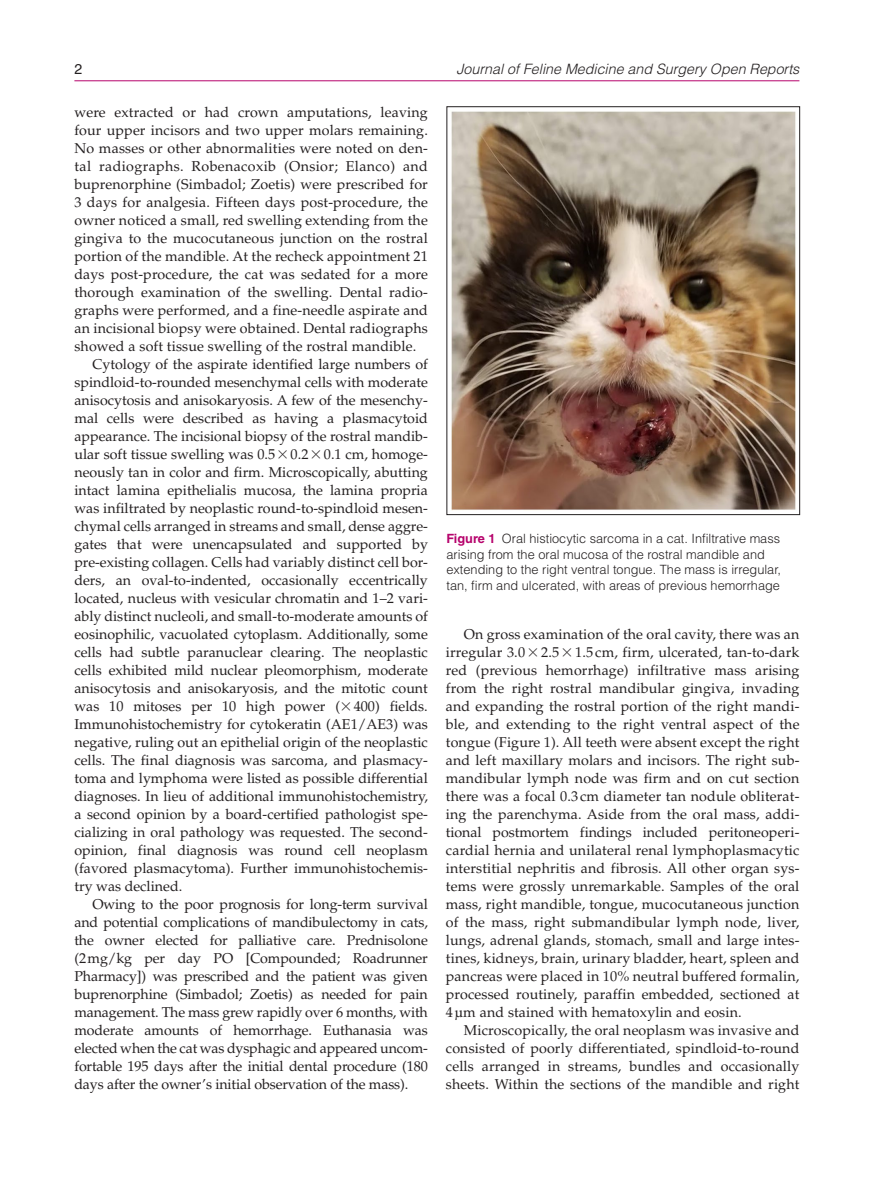
<style>
.page{position:relative;width:893px;height:1191px;background:#fff}
.page>*{position:absolute;margin:0;border:0;box-sizing:border-box;transform-origin:0 0}
.t1{font:14.25px/18px "Palatino LT Std";color:#231f20;text-align:justify}
.t2{font:italic 300 14.25px "Helvetica LT Std";color:#231f20}
.t3{font:14.25px "Palatino LT Std";letter-spacing:.025em;color:#231f20}
.t4{font:14.25px "Helvetica LT Std";color:#231f20}
.t5{font:300 12.75px/15.8px "Helvetica LT Std";color:#231f20}
.s1{font-weight:700;color:#b6036c}
</style>
<div class="page">
<hr style="left:74px;top:80px;width:725px;height:1px;background:#b6036c">
<img style="left:451px;top:111px;width:345px;height:399px">
<div style="left:446px;top:106px;width:354px;height:409px;border:1px solid #231f20"></div>
<p class="t4" style="left:74px;top:61px;width:9px">2</p>
<p class="t2" style="left:456px;top:60px;width:344px">Journal of Feline Medicine and Surgery Open Reports</p>
<p class="t1" style="left:74px;top:103px;width:355px">were extracted or had crown amputations, leaving</p>
<p class="t1" style="left:74px;top:121px;width:355px">four upper incisors and two upper molars remaining.</p>
<p class="t1" style="left:74px;top:139px;width:354px">No masses or other abnormalities were noted on den-</p>
<p class="t3" style="left:74px;top:157px;width:355px">tal radiographs. Robenacoxib (Onsior; Elanco) and</p>
<p class="t1" style="left:74px;top:175px;width:355px">buprenorphine (Simbadol; Zoetis) were prescribed for</p>
<p class="t1" style="left:74px;top:193px;width:355px">3 days for analgesia. Fifteen days post-procedure, the</p>
<p class="t1" style="left:74px;top:211px;width:355px">owner noticed a small, red swelling extending from the</p>
<p class="t1" style="left:74px;top:229px;width:355px">gingiva to the mucocutaneous junction on the rostral</p>
<p class="t1" style="left:74px;top:247px;width:355px">portion of the mandible. At the recheck appointment 21</p>
<p class="t1" style="left:74px;top:265px;width:355px">days post-procedure, the cat was sedated for a more</p>
<p class="t1" style="left:74px;top:283px;width:355px">thorough examination of the swelling. Dental radio-</p>
<p class="t1" style="left:74px;top:301px;width:355px">graphs were performed, and a fine-needle aspirate and</p>
<p class="t1" style="left:74px;top:319px;width:355px">an incisional biopsy were obtained. Dental radiographs</p>
<p class="t1" style="left:74px;top:337px;width:343px">showed a soft tissue swelling of the rostral mandible.</p>
<p class="t1" style="left:92px;top:355px;width:337px">Cytology of the aspirate identified large numbers of</p>
<p class="t1" style="left:74px;top:373px;width:355px">spindloid-to-rounded mesenchymal cells with moderate</p>
<p class="t1" style="left:74px;top:391px;width:355px">anisocytosis and anisokaryosis. A few of the mesenchy-</p>
<p class="t1" style="left:74px;top:409px;width:355px">mal cells were described as having a plasmacytoid</p>
<p class="t1" style="left:74px;top:427px;width:355px">appearance. The incisional biopsy of the rostral mandib-</p>
<p class="t1" style="left:74px;top:445px;width:355px">ular soft tissue swelling was 0.5 0.2 0.1 cm, homoge-</p>
<p class="t1" style="left:74px;top:463px;width:355px">neously tan in color and firm. Microscopically, abutting</p>
<p class="t1" style="left:74px;top:481px;width:355px">intact lamina epithelialis mucosa, the lamina propria</p>
<p class="t1" style="left:74px;top:499px;width:355px">was infiltrated by neoplastic round-to-spindloid mesen-</p>
<p class="t1" style="left:74px;top:517px;width:355px">chymal cells arranged in streams and small, dense aggre-</p>
<p class="t1" style="left:74px;top:535px;width:355px">gates that were unencapsulated and supported by</p>
<p class="t1" style="left:74px;top:553px;width:355px">pre-existing collagen. Cells had variably distinct cell bor-</p>
<p class="t1" style="left:74px;top:571px;width:355px">ders, an oval-to-indented, occasionally eccentrically</p>
<p class="t1" style="left:74px;top:589px;width:355px">located, nucleus with vesicular chromatin and 1–2 vari-</p>
<p class="t1" style="left:74px;top:607px;width:355px">ably distinct nucleoli, and small-to-moderate amounts of</p>
<p class="t1" style="left:74px;top:625px;width:355px">eosinophilic, vacuolated cytoplasm. Additionally, some</p>
<p class="t1" style="left:74px;top:643px;width:355px">cells had subtle paranuclear clearing. The neoplastic</p>
<p class="t1" style="left:74px;top:661px;width:355px">cells exhibited mild nuclear pleomorphism, moderate</p>
<p class="t1" style="left:74px;top:679px;width:355px">anisocytosis and anisokaryosis, and the mitotic count</p>
<p class="t1" style="left:74px;top:697px;width:355px">was 10 mitoses per 10 high power ( 400) fields.</p>
<p class="t1" style="left:74px;top:715px;width:355px">Immunohistochemistry for cytokeratin (AE1/AE3) was</p>
<p class="t1" style="left:74px;top:733px;width:355px">negative, ruling out an epithelial origin of the neoplastic</p>
<p class="t1" style="left:74px;top:751px;width:355px">cells. The final diagnosis was sarcoma, and plasmacy-</p>
<p class="t1" style="left:74px;top:769px;width:355px">toma and lymphoma were listed as possible differential</p>
<p class="t1" style="left:74px;top:787px;width:355px">diagnoses. In lieu of additional immunohistochemistry,</p>
<p class="t1" style="left:74px;top:805px;width:355px">a second opinion by a board-certified pathologist spe-</p>
<p class="t1" style="left:74px;top:823px;width:355px">cializing in oral pathology was requested. The second-</p>
<p class="t1" style="left:74px;top:841px;width:355px">opinion, final diagnosis was round cell neoplasm</p>
<p class="t1" style="left:74px;top:859px;width:355px">(favored plasmacytoma). Further immunohistochemis-</p>
<p class="t1" style="left:74px;top:877px;width:109px">try was declined.</p>
<p class="t1" style="left:92px;top:895px;width:337px">Owing to the poor prognosis for long-term survival</p>
<p class="t1" style="left:74px;top:913px;width:355px">and potential complications of mandibulectomy in cats,</p>
<p class="t1" style="left:74px;top:931px;width:355px">the owner elected for palliative care. Prednisolone</p>
<p class="t1" style="left:74px;top:949px;width:355px">(2mg/kg per day PO [Compounded; Roadrunner</p>
<p class="t1" style="left:74px;top:967px;width:355px">Pharmacy]) was prescribed and the patient was given</p>
<p class="t1" style="left:74px;top:985px;width:355px">buprenorphine (Simbadol; Zoetis) as needed for pain</p>
<p class="t1" style="left:74px;top:1003px;width:355px">management. The mass grew rapidly over 6 months, with</p>
<p class="t1" style="left:74px;top:1021px;width:355px">moderate amounts of hemorrhage. Euthanasia was</p>
<p class="t1" style="left:74px;top:1039px;width:355px">elected when the cat was dysphagic and appeared uncom-</p>
<p class="t1" style="left:74px;top:1057px;width:355px">fortable 195 days after the initial dental procedure (180</p>
<p class="t1" style="left:74px;top:1075px;width:335px">days after the owner’s initial observation of the mass).</p>
<p class="t5" style="left:446px;top:530px;width:336px"><span class="s1">Figure 1</span> Oral histiocytic sarcoma in a cat. Infiltrative mass arising from the oral mucosa of the rostral mandible and extending to the right ventral tongue. The mass is irregular, tan, firm and ulcerated, with areas of previous hemorrhage</p>
<p class="t1" style="left:446px;top:625px;width:355px;text-indent:18px">On gross examination of the oral cavity, there was an irregular 3.0 2.5 1.5 cm, firm, ulcerated, tan-to-dark red (previous hemorrhage) infiltrative mass arising from the right rostral mandibular gingiva, invading and expanding the rostral portion of the right mandi&shy;ble, and extending to the right ventral aspect of the tongue (Figure 1). All teeth were absent except the right and left maxillary molars and incisors. The right sub&shy;mandibular lymph node was firm and on cut section there was a focal 0.3 cm diameter tan nodule obliterat&shy;ing the parenchyma. Aside from the oral mass, addi&shy;tional postmortem findings included peritoneoperi&shy;cardial hernia and unilateral renal lymphoplasmacytic interstitial nephritis and fibrosis. All other organ sys&shy;tems were grossly unremarkable. Samples of the oral mass, right mandible, tongue, mucocutaneous junction of the mass, right submandibular lymph node, liver, lungs, adrenal glands, stomach, small and large intes&shy;tines, kidneys, brain, urinary bladder, heart, spleen and pancreas were placed in 10% neutral buffered formalin, processed routinely, paraffin embedded, sectioned at 4µm and stained with hematoxylin and eosin.</p>
<p class="t1" style="left:446px;top:1021px;width:355px;text-indent:18px">Microscopically, the oral neoplasm was invasive and consisted of poorly differentiated, spindloid-to-round cells arranged in streams, bundles and occasionally sheets. Within the sections of the mandible and right</p>
</div>
